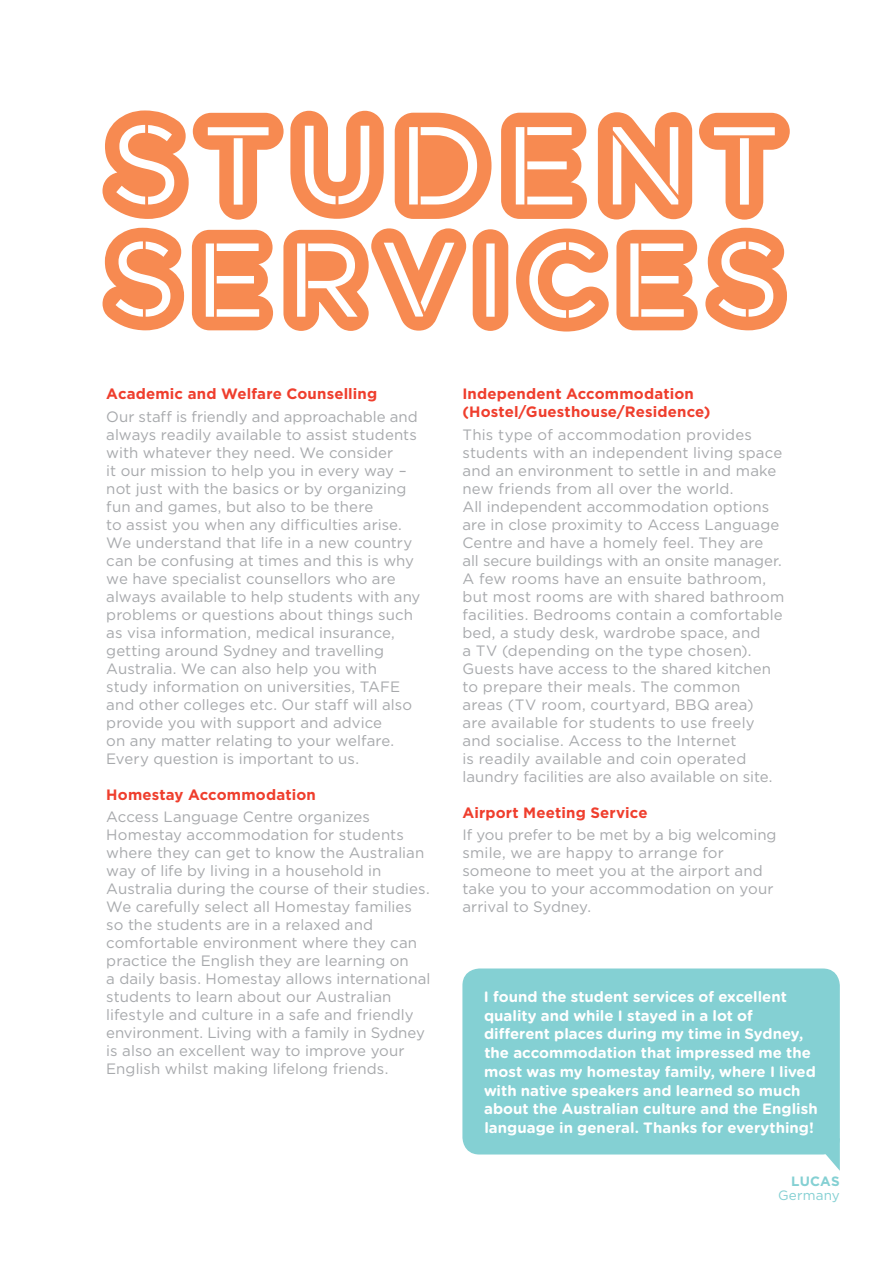
<style>
.page{position:relative;width:893px;height:1263px;background:#fff}
.page>*{position:absolute;margin:0;border:0;box-sizing:border-box;transform-origin:0 0}
.t1{font:137.25px "Access Stencil";color:#f78a51}
.t2{font:129.9px "Access Stencil";color:#f78a51}
.t3{font:15px/18px "Gotham";letter-spacing:.005em;color:#a7a9ac}
.t4{font:700 15px/18.8px "Gotham Rounded";color:#fff}
.t5{font:700 15px/18px "Gotham";letter-spacing:.01em;color:#ef3e2d}
.t6{font:13.5px "Gotham";letter-spacing:.015em;color:#84d0d3}
.t7{font:700 13.5px "Gotham";color:#84d0d3}
</style>
<div class="page">
<div style="left:462px;top:968px;width:378px;height:186px;background:#84d0d3;border-radius:17px"></div>
<svg style="left:812px;top:1141px;width:28px;height:30px"></svg>
<h1 class="t1" style="left:105px;top:110px;width:693px">STUDENT</h1>
<h2 class="t2" style="left:105px;top:227px;width:691px">SERVICES</h2>
<p class="t5" style="left:106px;top:385px;width:272px">Academic and Welfare Counselling</p>
<p class="t3" style="left:106px;top:407px;width:316px">Our staff is friendly and approachable and always readily available to assist students with whatever they need. We consider<br>it our mission to help you in every way – not just with the basics or by organizing fun and games, but also to be there<br>to assist you when any difficulties arise.<br>We understand that life in a new country can be confusing at times and this is why we have specialist counsellors who are always available to help students with any problems or questions about things such as visa information, medical insurance, getting around Sydney and travelling Australia. We can also help you with study information on universities, TAFE and other colleges etc. Our staff will also provide you with support and advice<br>on any matter relating to your welfare.<br>Every question is important to us.</p>
<p class="t5" style="left:106px;top:785px;width:211px">Homestay Accommodation</p>
<p class="t3" style="left:106px;top:807px;width:326px">Access Language Centre organizes Homestay accommodation for students where they can get to know the Australian way of life by living in a household in Australia during the course of their studies.<br>We carefully select all Homestay families so the students are in a relaxed and comfortable environment where they can practice the English they are learning on<br>a daily basis. Homestay allows international students to learn about our Australian lifestyle and culture in a safe and friendly environment. Living with a family in Sydney is also an excellent way to improve your English whilst making lifelong friends.</p>
<p class="t5" style="left:462px;top:385px;width:250px">Independent Accommodation (Hostel/Guesthouse/Residence)</p>
<p class="t3" style="left:462px;top:425px;width:323px">This type of accommodation provides students with an independent living space and an environment to settle in and make new friends from all over the world.<br>All independent accommodation options are in close proximity to Access Language Centre and have a homely feel. They are<br>all secure buildings with an onsite manager.<br>A few rooms have an ensuite bathroom, but most rooms are with shared bathroom facilities. Bedrooms contain a comfortable bed, a study desk, wardrobe space, and<br>a TV (depending on the type chosen).<br>Guests have access to the shared kitchen to prepare their meals. The common areas (TV room, courtyard, BBQ area)<br>are available for students to use freely and socialise. Access to the Internet<br>is readily available and coin operated laundry facilities are also available on site.</p>
<p class="t5" style="left:462px;top:803px;width:187px">Airport Meeting Service</p>
<p class="t3" style="left:462px;top:825px;width:316px">If you prefer to be met by a big welcoming smile, we are happy to arrange for someone to meet you at the airport and take you to your accommodation on your arrival to Sydney.</p>
<p class="t4" style="left:484px;top:986px;width:335px">I found the student services of excellent quality and while I stayed in a lot of different places during my time in Sydney, the accommodation that impressed me the most was my homestay family, where I lived with native speakers and learned so much about the Australian culture and the English language in general. Thanks for everything!</p>
<p class="t7" style="left:791px;top:1173px;width:20px">Lucas</p>
<p class="t6" style="left:778px;top:1187px;width:63px">Germany</p>
</div>
